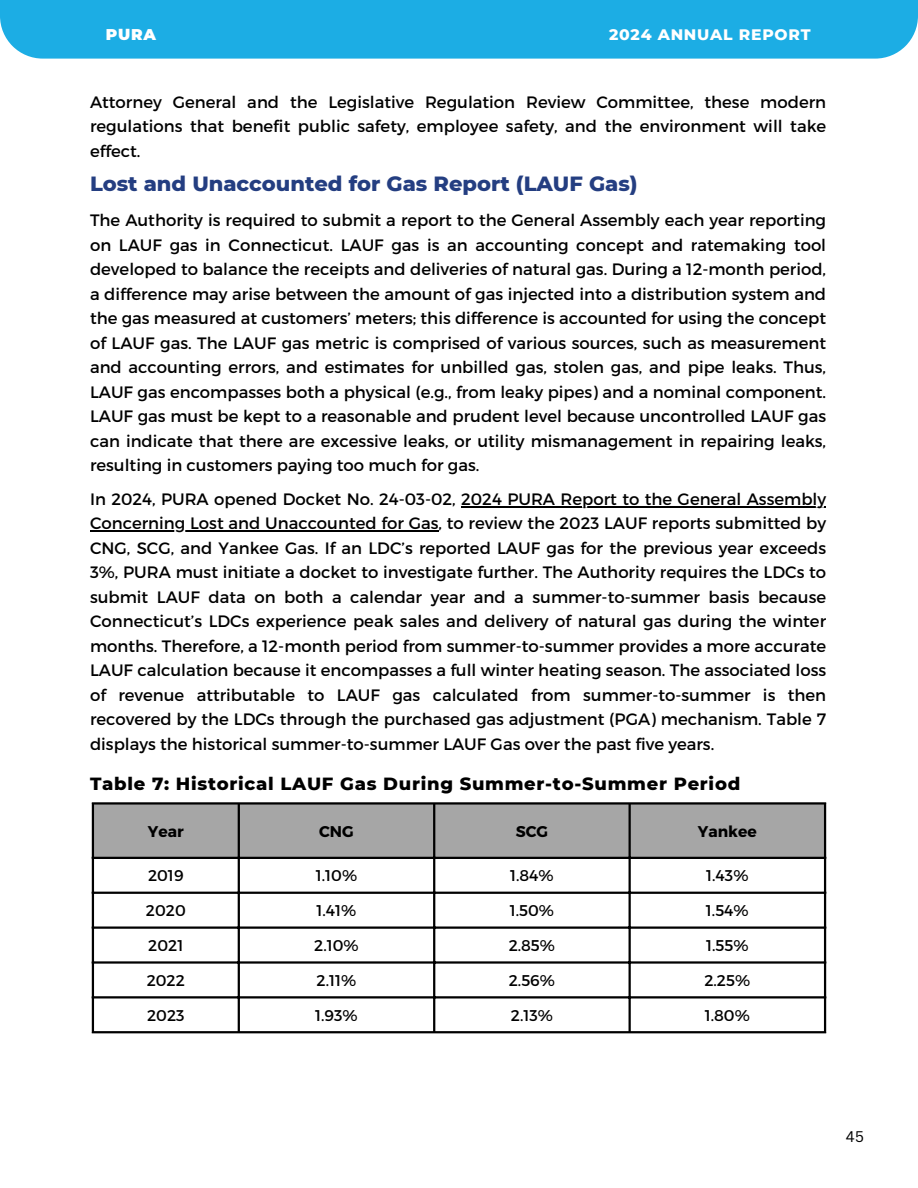
<style>
.page{position:relative;width:918px;height:1188px;background:#fff}
.page>*{position:absolute;margin:0;border:0;box-sizing:border-box;transform-origin:0 0}
.t1{font:800 21px "Montserrat";color:#243e81}
.t2{font:800 18px "Montserrat";letter-spacing:.04em;color:#000}
.t3{font:16.5px/24.5px "Montserrat";color:#000;text-align:justify}
.t4{font:15.6px "Montserrat";color:#000}
.t5{font:700 15.6px "Montserrat";color:#000}
.t6{font:800 15.6px "Montserrat";letter-spacing:.05em;color:#fff}
.t7{font:900 15.6px "Montserrat";color:#fff}
.t8{font:15px "Canva Sans";color:#000}
</style>
<div class="page">
<div style="left:0;top:0;width:918px;height:59px;background:#1cade4"></div>
<hr style="left:461px;top:506px;width:365px;height:1px;background:#000">
<hr style="left:90px;top:530px;width:348px;height:2px;background:#000">
<div style="left:94px;top:805px;width:730px;height:52px;background:#a6a6a6"></div>
<hr style="left:92px;top:805px;width:2px;height:226px;background:#000">
<hr style="left:238px;top:805px;width:2px;height:226px;background:#000">
<hr style="left:433px;top:805px;width:2px;height:226px;background:#000">
<hr style="left:629px;top:805px;width:2px;height:226px;background:#000">
<hr style="left:824px;top:805px;width:2px;height:226px;background:#000">
<hr style="left:92px;top:802px;width:734px;height:3px;background:#000">
<hr style="left:92px;top:857px;width:734px;height:2px;background:#000">
<hr style="left:92px;top:892px;width:734px;height:2px;background:#000">
<hr style="left:92px;top:926px;width:734px;height:3px;background:#000">
<hr style="left:92px;top:961px;width:734px;height:3px;background:#000">
<hr style="left:92px;top:996px;width:734px;height:2px;background:#000">
<hr style="left:92px;top:1031px;width:734px;height:2px;background:#000">
<p class="t7" style="left:106px;top:25px;width:52px">PURA</p>
<p class="t6" style="left:609px;top:25px;width:203px">2024 ANNUAL REPORT</p>
<h2 class="t3" style="left:90px;top:89px;width:738px">Attorney General and the Legislative Regulation Review Committee, these modern regulations that benefit public safety, employee safety, and the environment will take effect.</h2>
<h2 class="t1" style="left:90px;top:170px;width:549px">Lost and Unaccounted for Gas Report (LAUF Gas)</h2>
<p class="t3" style="left:90px;top:207px;width:738px">The Authority is required to submit a report to the General Assembly each year reporting on LAUF gas in Connecticut. LAUF gas is an accounting concept and ratemaking tool developed to balance the receipts and deliveries of natural gas. During a 12-month period, a difference may arise between the amount of gas injected into a distribution system and the gas measured at customers’ meters; this difference is accounted for using the concept of LAUF gas. The LAUF gas metric is comprised of various sources, such as measurement and accounting errors, and estimates for unbilled gas, stolen gas, and pipe leaks. Thus, LAUF gas encompasses both a physical (e.g., from leaky pipes) and a nominal component.<br>LAUF gas must be kept to a reasonable and prudent level because uncontrolled LAUF gas can indicate that there are excessive leaks, or utility mismanagement in repairing leaks, resulting in customers paying too much for gas.</p>
<h1 class="t3" style="left:90px;top:486px;width:738px">In 2024, PURA opened Docket No. 24-03-02, 2024 PURA Report to the General Assembly</h1>
<p class="t3" style="left:90px;top:510px;width:738px">Concerning Lost and Unaccounted for Gas, to review the 2023 LAUF reports submitted by CNG, SCG, and Yankee Gas. If an LDC’s reported LAUF gas for the previous year exceeds 3%, PURA must initiate a docket to investigate further. The Authority requires the LDCs to submit LAUF data on both a calendar year and a summer-to-summer basis because Connecticut’s LDCs experience peak sales and delivery of natural gas during the winter months. Therefore, a 12-month period from summer-to-summer provides a more accurate LAUF calculation because it encompasses a full winter heating season. The associated loss of revenue attributable to LAUF gas calculated from summer-to-summer is then recovered by the LDCs through the purchased gas adjustment (PGA) mechanism. Table 7 displays the historical summer-to-summer LAUF Gas over the past five years.</p>
<p class="t2" style="left:90px;top:772px;width:652px">Table 7: Historical LAUF Gas During Summer-to-Summer Period</p>
<p class="t5" style="left:148px;top:821px;width:37px">Year</p>
<h3 class="t5" style="left:319px;top:821px;width:36px">CNG</h3>
<p class="t5" style="left:516px;top:821px;width:34px">SCG</p>
<p class="t5" style="left:698px;top:821px;width:60px">Yankee</p>
<p class="t4" style="left:148px;top:866px;width:37px">2019</p>
<p class="t4" style="left:316px;top:866px;width:43px">1.10%</p>
<p class="t4" style="left:510px;top:866px;width:45px">1.84%</p>
<p class="t4" style="left:706px;top:866px;width:44px">1.43%</p>
<p class="t4" style="left:146px;top:901px;width:41px">2020</p>
<p class="t4" style="left:317px;top:901px;width:41px">1.41%</p>
<p class="t4" style="left:510px;top:901px;width:46px">1.50%</p>
<p class="t4" style="left:706px;top:901px;width:44px">1.54%</p>
<p class="t4" style="left:148px;top:936px;width:37px">2021</p>
<p class="t4" style="left:314px;top:936px;width:46px">2.10%</p>
<p class="t4" style="left:509px;top:936px;width:48px">2.85%</p>
<p class="t4" style="left:706px;top:936px;width:44px">1.55%</p>
<p class="t4" style="left:147px;top:970px;width:40px">2022</p>
<p class="t4" style="left:317px;top:970px;width:41px">2.11%</p>
<p class="t4" style="left:509px;top:970px;width:48px">2.56%</p>
<p class="t4" style="left:704px;top:970px;width:47px">2.25%</p>
<p class="t4" style="left:147px;top:1005px;width:39px">2023</p>
<p class="t4" style="left:315px;top:1005px;width:44px">1.93%</p>
<p class="t4" style="left:511px;top:1005px;width:44px">2.13%</p>
<p class="t4" style="left:705px;top:1005px;width:47px">1.80%</p>
<p class="t8" style="left:846px;top:1126px;width:19px">45</p>
</div>
